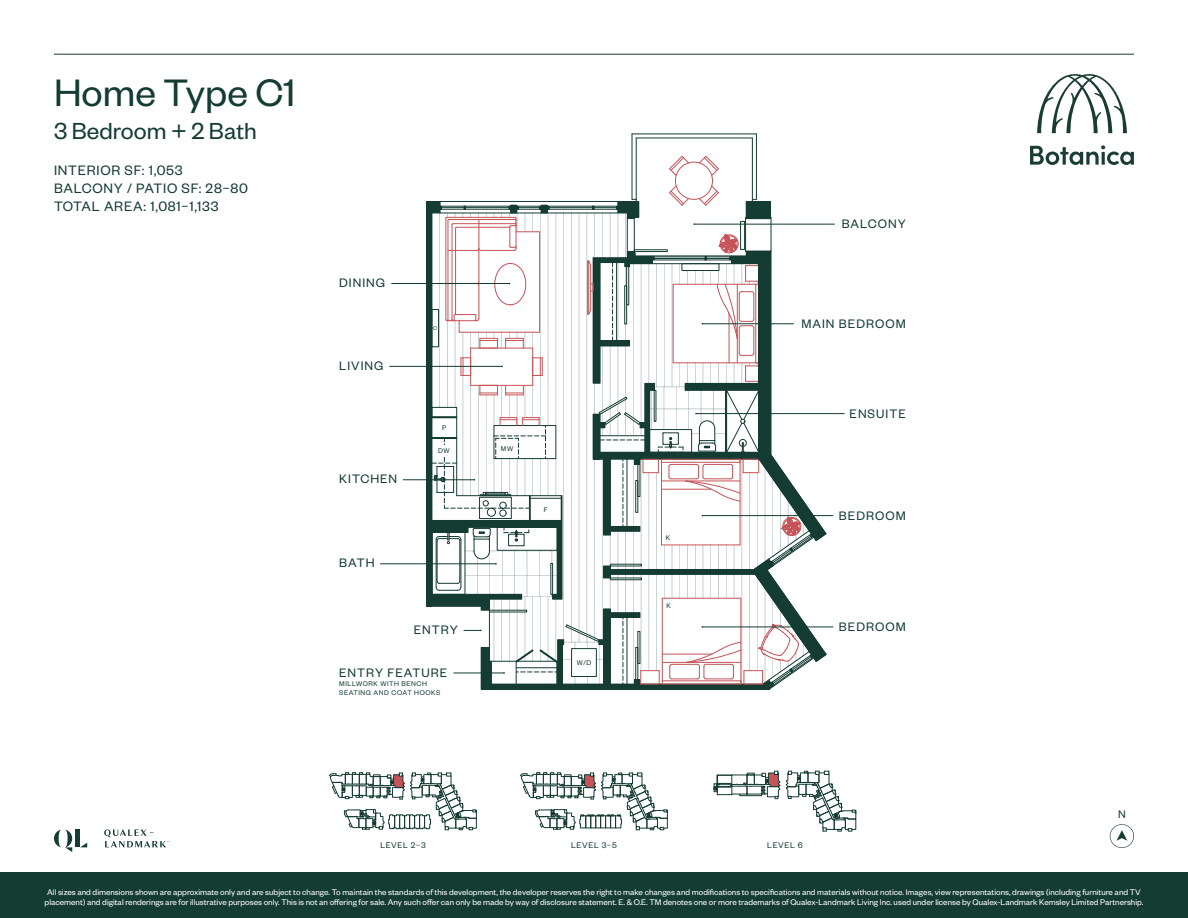
<style>
.page{position:relative;width:1188px;height:918px;background:#fff}
.page>*{position:absolute;margin:0;border:0;box-sizing:border-box;transform-origin:0 0}
.t1{font:42px "Founders Grotesk";color:#143c33}
.t2{font:25.5px "Founders Grotesk";color:#143c33}
.t3{font:15px "Founders Grotesk";letter-spacing:.05em;color:#143c33}
.t4{font:13.5px "Founders Grotesk";letter-spacing:.075em;color:#143c33}
.t5{font:12px "Founders Grotesk";color:#143c33}
.t6{font:9px/9.8px "Founders Grotesk";color:#fff}
.t7{font:9px "Founders Grotesk";letter-spacing:.075em;color:#143c33}
.t8{font:7.5px/9px "Founders Grotesk";letter-spacing:.075em;color:#143c33}
.t9{font:6px "Founders Grotesk";color:#143c33}
</style>
<div class="page">
<div style="left:0;top:873px;width:1188px;height:45px;background:#143c33"></div>
<svg style="left:1037px;top:74px;width:90px;height:59px"></svg>
<svg style="left:1030px;top:145px;width:104px;height:20px"></svg>
<svg style="left:54px;top:830px;width:18px;height:22px"></svg>
<div style="left:75px;top:830px;width:5px;height:17px;background:#143c33"></div>
<svg style="left:81px;top:843px;width:6px;height:4px"></svg>
<svg style="left:104px;top:829px;width:65px;height:18px"></svg>
<hr style="left:632px;top:134px;width:124px;height:1px;background:#143c33">
<hr style="left:636px;top:138px;width:116px;height:1px;background:#143c33">
<hr style="left:632px;top:134px;width:1px;height:65px;background:#143c33">
<hr style="left:636px;top:138px;width:1px;height:61px;background:#143c33">
<hr style="left:756px;top:134px;width:1px;height:65px;background:#143c33">
<hr style="left:752px;top:138px;width:1px;height:61px;background:#143c33">
<div style="left:427px;top:213px;width:5px;height:393px;background:#143c33"></div>
<div style="left:427px;top:201px;width:13px;height:12px;background:#143c33"></div>
<div style="left:675px;top:162px;width:38px;height:38px;border:1px solid #c65357;border-radius:50%"></div>
<svg style="left:669px;top:156px;width:20px;height:20px"></svg>
<svg style="left:699px;top:156px;width:20px;height:20px"></svg>
<svg style="left:1110px;top:824px;width:24px;height:24px"></svg>
<svg style="left:329px;top:773px;width:148px;height:58px"></svg>
<svg style="left:520px;top:773px;width:148px;height:58px"></svg>
<svg style="left:714px;top:771px;width:66px;height:28px"></svg>
<svg style="left:786px;top:771px;width:71px;height:61px"></svg>
<hr style="left:54px;top:54px;width:1080px;height:1px;background:#1a3d33">
<hr style="left:403px;top:480px;width:71px;height:1px;background:#143c33">
<hr style="left:380px;top:564px;width:116px;height:1px;background:#143c33">
<hr style="left:389px;top:366px;width:113px;height:1px;background:#143c33">
<hr style="left:391px;top:283px;width:119px;height:1px;background:#143c33">
<hr style="left:694px;top:224px;width:141px;height:1px;background:#143c33">
<hr style="left:696px;top:413px;width:149px;height:1px;background:#143c33">
<hr style="left:702px;top:515px;width:131px;height:1px;background:#143c33">
<hr style="left:702px;top:627px;width:131px;height:1px;background:#143c33">
<svg style="left:432px;top:186px;width:395px;height:504px"></svg>
<p class="t1" style="left:54px;top:67px;width:243px">Home Type C1</p>
<p class="t2" style="left:54px;top:116px;width:204px">3 Bedroom + 2 Bath</p>
<p class="t3" style="left:54px;top:161px;width:130px">INTERIOR SF: 1,053</p>
<p class="t3" style="left:54px;top:179px;width:195px">BALCONY / PATIO SF: 28–80</p>
<p class="t3" style="left:54px;top:197px;width:166px">TOTAL AREA: 1,081–1,133</p>
<p class="t4" style="left:339px;top:274px;width:47px">DINING</p>
<p class="t4" style="left:339px;top:357px;width:46px">LIVING</p>
<p class="t4" style="left:339px;top:471px;width:59px">KITCHEN</p>
<p class="t4" style="left:339px;top:555px;width:37px">BATH</p>
<p class="t9" style="left:433px;top:324px;width:5px">C</p>
<p class="t8" style="left:442px;top:423px;width:6px">P</p>
<p class="t8" style="left:438px;top:446px;width:13px">DW</p>
<p class="t4" style="left:414px;top:621px;width:45px">ENTRY</p>
<p class="t4" style="left:339px;top:665px;width:110px">ENTRY FEATURE</p>
<p class="t8" style="left:339px;top:679px;width:102px">MILLWORK WITH BENCH<br>SEATING AND COAT HOOKS</p>
<p class="t8" style="left:501px;top:444px;width:14px">MW</p>
<p class="t8" style="left:544px;top:504px;width:5px">F</p>
<p class="t8" style="left:577px;top:658px;width:16px">W/D</p>
<p class="t8" style="left:666px;top:533px;width:6px">K</p>
<p class="t8" style="left:667px;top:600px;width:6px">K</p>
<p class="t4" style="left:842px;top:216px;width:66px">BALCONY</p>
<p class="t4" style="left:801px;top:315px;width:106px">MAIN BEDROOM</p>
<p class="t4" style="left:850px;top:405px;width:58px">ENSUITE</p>
<p class="t4" style="left:839px;top:507px;width:68px">BEDROOM</p>
<p class="t4" style="left:839px;top:619px;width:68px">BEDROOM</p>
<p class="t7" style="left:380px;top:839px;width:47px">LEVEL 2–3</p>
<p class="t7" style="left:571px;top:839px;width:47px">LEVEL 3–5</p>
<p class="t7" style="left:767px;top:839px;width:37px">LEVEL 6</p>
<h3 class="t5" style="left:1118px;top:807px;width:9px">N</h3>
<p class="t6" style="left:45px;top:887px;width:1100px">All sizes and dimensions shown are approximate only and are subject to change. To maintain the standards of this development, the developer reserves the right to make changes and modifications to specifications and materials without notice. Images, view representations, drawings (including furniture and TV placement) and digital renderings are for illustrative purposes only. This is not an offering for sale. Any such offer can only be made by way of disclosure statement. E. &amp; O.E. TM denotes one or more trademarks of Qualex-Landmark Living Inc. used under license by Qualex-Landmark Kemsley Limited Partnership.</p>
</div>
